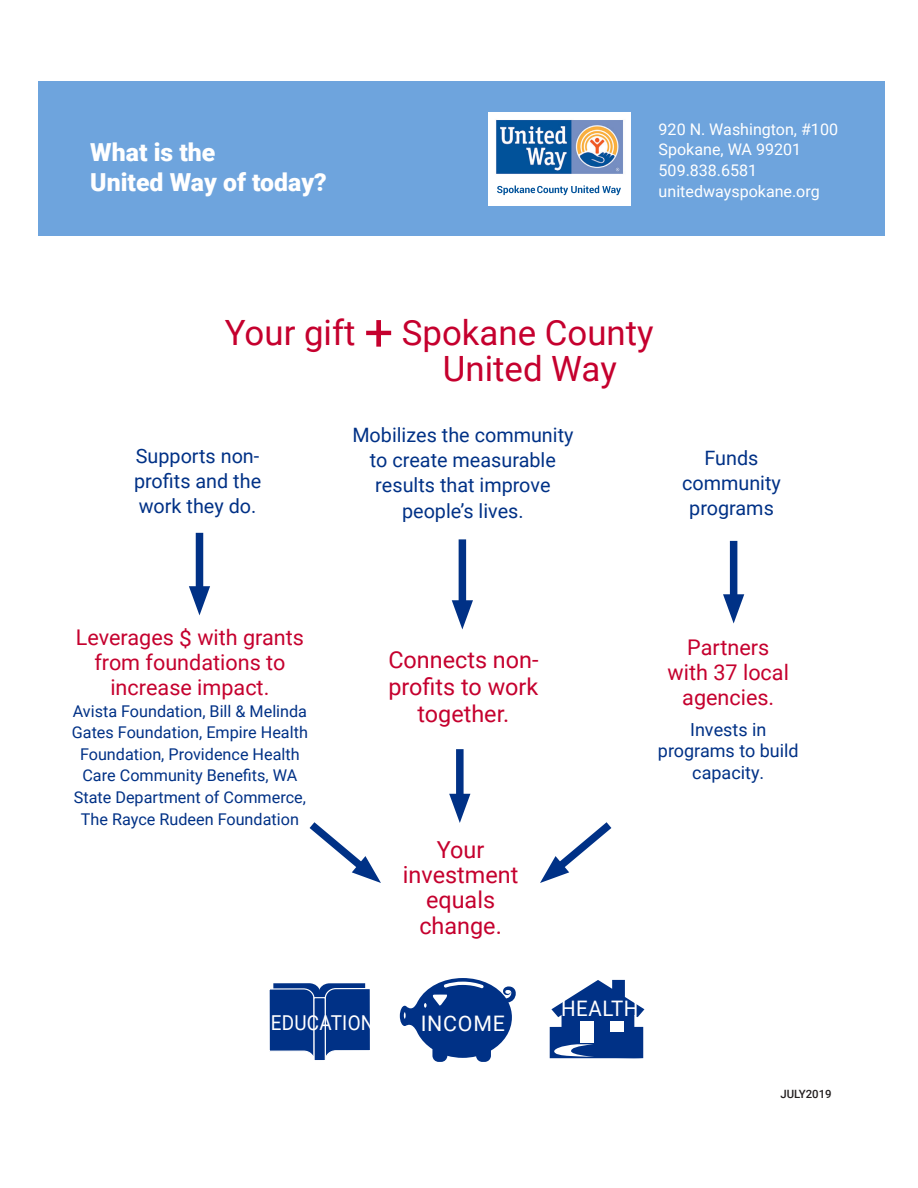
<style>
.page{position:relative;width:918px;height:1188px;background:#fff}
.page>*{position:absolute;margin:0;border:0;box-sizing:border-box;transform-origin:0 0}
.t1{font:34.8px "Roboto";color:#c5002e}
.t2{font:900 24.75px "Roboto";color:#fff}
.t3{font:23.4px/25.2px "Roboto";color:#c5002e;text-align:center}
.t4{font:21.6px/25.2px "Roboto";color:#c5002e;text-align:center}
.SUB_HEAD{font:21.3px "Roboto";letter-spacing:.03em;color:#fff;scale:.96 1}
.SUB_HEAD-2{font:21.3px "Roboto";letter-spacing:.03em;color:#fff}
.SUB_HEAD-3{font:20.55px "Roboto";letter-spacing:.015em;color:#fff;scale:.92 1}
.t5{font:19.8px/25.2px "Roboto";color:#003186;text-align:center}
.t6{font:18px/21.6px "Roboto";color:#003186;text-align:center}
.t7{font:16.2px/21.6px "Roboto";color:#003186;text-align:center}
.SUB_HEAD-4{font:16.05px/20.9px "Roboto";color:#fff}
.t8{font:500 11.4px "Roboto";color:#231f20}
.s1{font-size:51.3px}
</style>
<div class="page">
<svg style="left:550px;top:980px;width:94px;height:79px"></svg>
<div style="left:610px;top:1022px;width:14px;height:10px;background:#fff"></div>
<div style="left:580px;top:1021px;width:13px;height:22px;background:#fff"></div>
<svg style="left:400px;top:978px;width:116px;height:84px"></svg>
<svg style="left:269px;top:983px;width:101px;height:73px;background:#1c4893"></svg>
<div style="left:314px;top:998px;width:11px;height:63px;background:#003186"></div>
<div style="left:313px;top:997px;width:13px;height:64px;border:1px solid #fff"></div>
<div style="left:730px;top:541px;width:7px;height:66px;background:#003186"></div>
<svg style="left:723px;top:594px;width:21px;height:30px"></svg>
<div style="left:459px;top:539px;width:7px;height:74px;background:#003186"></div>
<svg style="left:452px;top:600px;width:21px;height:29px"></svg>
<div style="left:456px;top:749px;width:8px;height:57px;background:#003186"></div>
<svg style="left:449px;top:794px;width:21px;height:29px"></svg>
<svg style="left:540px;top:822px;width:72px;height:61px"></svg>
<svg style="left:309px;top:822px;width:72px;height:61px"></svg>
<div style="left:38px;top:81px;width:846px;height:154px;background:#6ea4dd"></div>
<div style="left:488px;top:112px;width:142px;height:94px;background:#fff"></div>
<img style="left:496px;top:120px;width:127px;height:76px">
<img style="left:497px;top:185px;width:114px;height:8px">
<div style="left:196px;top:533px;width:7px;height:65px;background:#003186"></div>
<svg style="left:189px;top:586px;width:21px;height:29px"></svg>
<p class="t2" style="left:90px;top:135px;width:127px">What is the</p>
<p class="t2" style="left:90px;top:165px;width:238px">United Way of today?</p>
<p class="SUB_HEAD-4" style="left:659px;top:118px;width:181px">920 N. Washington, #100<br>Spokane, WA 99201</p>
<p class="SUB_HEAD-4" style="left:659px;top:160px;width:100px">509.838.6581</p>
<p class="SUB_HEAD-4" style="left:659px;top:180px;width:163px">unitedwayspokane.org</p>
<p class="t1" style="left:225px;top:308px;width:430px">Your gift <span class="s1">+</span> Spokane County</p>
<p class="t1" style="left:443px;top:345px;width:176px">United Way</p>
<p class="t5" style="left:134px;top:442px;width:129px;text-align:justify">Supports non&shy;profits and the work they do.</p>
<p class="t5" style="left:352px;top:422px;width:223px">Mobilizes the community to create measurable results that improve people’s lives.</p>
<p class="t5" style="left:705px;top:444px;width:55px">Funds</p>
<p class="t5" style="left:682px;top:469px;width:100px">community</p>
<p class="t5" style="left:689px;top:495px;width:86px">programs</p>
<p class="t4" style="left:76px;top:624px;width:230px">Leverages $ with grants from foundations to increase impact.</p>
<p class="t7" style="left:72px;top:699px;width:238px">Avista Foundation, Bill &amp; Melinda<br>Gates Foundation, Empire Health<br>Foundation, Providence Health<br>Care Community Benefits, WA<br>State Department of Commerce,<br>The Rayce Rudeen Foundation</p>
<p class="t3" style="left:388px;top:645px;width:152px;line-height:27px">Connects non&shy;profits to work together.</p>
<p class="t3" style="left:403px;top:836px;width:117px">Your investment equals change.</p>
<p class="t4" style="left:668px;top:633px;width:123px">Partners with 37 local agencies.</p>
<p class="t6" style="left:658px;top:718px;width:142px">Invests in programs to build capacity.</p>
<p class="SUB_HEAD-3" style="left:271px;top:1008px;width:114px">EDUCATION</p>
<p class="SUB_HEAD-2" style="left:421px;top:1009px;width:86px">INCOME</p>
<p class="SUB_HEAD" style="left:561px;top:994px;width:82px">HEALTH</p>
<p class="t8" style="left:780px;top:1086px;width:53px">JULY2019</p>
</div>
